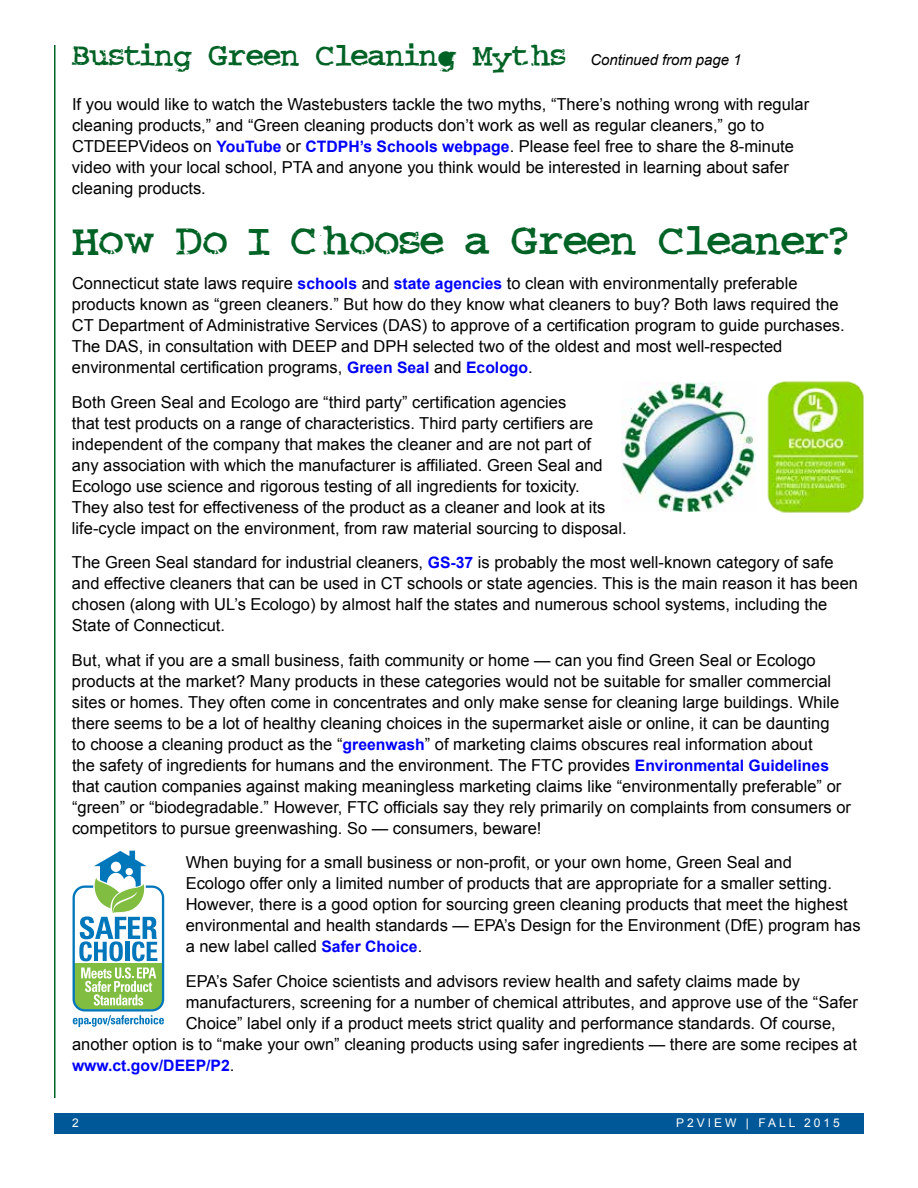
<style>
.page{position:relative;width:918px;height:1188px;background:#fff}
.page>*{position:absolute;margin:0;border:0;box-sizing:border-box;transform-origin:0 0}
.t1{font:49.5px "Crud Font";color:#006225}
.t2{font:36px "Crud Font";color:#006225}
.t3{font:16.5px/21px "Arial";color:#000}
.t4{font:700 15.75px "Arial";color:#00f}
.t5{font:italic 15px "Arial";letter-spacing:-.005em;color:#000}
.t6{font:12px "Arial";letter-spacing:.25em;color:#fff}
.s1{font-weight:700;font-size:15.75px;color:#00f}
.s2{font-weight:400;font-size:16.5px;color:#000}
</style>
<div class="page">
<div style="left:54px;top:1113px;width:810px;height:21px;background:#005898"></div>
<hr style="left:54px;top:45px;width:2px;height:1053px;background:#006225">
<img style="left:622px;top:382px;width:133px;height:130px">
<img style="left:767px;top:380px;width:98px;height:133px">
<div style="left:74px;top:963px;width:89px;height:33px;background:#81bd41"></div>
<div style="left:73px;top:885px;width:91px;height:127px;border:2px solid #0076bb;border-radius:11px"></div>
<svg style="left:79px;top:851px;width:78px;height:110px"></svg>
<svg style="left:73px;top:967px;width:91px;height:60px"></svg>
<h2 class="t2" style="left:72px;top:36px;width:496px">Busting Green Cleaning Myths</h2>
<p class="t5" style="left:590px;top:51px;width:153px">Continued from page 1</p>
<p class="t3" style="left:72px;top:94px;width:739px">If you would like to watch the Wastebusters tackle the two myths, “There’s nothing wrong with regular cleaning products,” and “Green cleaning products don’t work as well as regular cleaners,” go to CTDEEPVideos on <span class="s1">YouTube</span> or <span class="s1">CTDPH’s Schools webpage</span>. Please feel free to share the 8-minute video with your local school, PTA and anyone you think would be interested in learning about safer cleaning products.</p>
<h1 class="t1" style="left:72px;top:213px;width:777px">How Do I Choose a Green Cleaner?</h1>
<p class="t3" style="left:72px;top:273px;width:774px">Connecticut state laws require <span class="s1">schools</span> and <span class="s1">state agencies</span> to clean with environmentally preferable products known as “green cleaners.” But how do they know what cleaners to buy? Both laws required the CT Department of Administrative Services (DAS) to approve of a certification program to guide purchases.<br>The DAS, in consultation with DEEP and DPH selected two of the oldest and most well-respected environmental certification programs, <span class="s1">Green Seal</span> and <span class="s1">Ecologo</span>.</p>
<p class="t3" style="left:72px;top:391px;width:556px">Both Green Seal and Ecologo are “third party” certification agencies<br>that test products on a range of characteristics. Third party certifiers are independent of the company that makes the cleaner and are not part of<br>any association with which the manufacturer is affiliated. Green Seal and Ecologo use science and rigorous testing of all ingredients for toxicity.<br>They also test for effectiveness of the product as a cleaner and look at its life-cycle impact on the environment, from raw material sourcing to disposal.</p>
<p class="t3" style="left:72px;top:552px;width:788px">The Green Seal standard for industrial cleaners, <span class="s1">GS-37</span> is probably the most well-known category of safe and effective cleaners that can be used in CT schools or state agencies. This is the main reason it has been chosen (along with UL’s Ecologo) by almost half the states and numerous school systems, including the State of Connecticut.</p>
<p class="t3" style="left:72px;top:649px;width:781px">But, what if you are a small business, faith community or home — can you find Green Seal or Ecologo products at the market? Many products in these categories would not be suitable for smaller commercial sites or homes. They often come in concentrates and only make sense for cleaning large buildings. While there seems to be a lot of healthy cleaning choices in the supermarket aisle or online, it can be daunting<br>to choose a cleaning product as the “<span class="s1">greenwash</span>” of marketing claims obscures real information about<br>the safety of ingredients for humans and the environment. The FTC provides <span class="s1">Environmental Guidelines </span>that caution companies against making meaningless marketing claims like “environmentally preferable” or “green” or “biodegradable.” However, FTC officials say they rely primarily on complaints from consumers or competitors to pursue greenwashing. So — consumers, beware!</p>
<p class="t3" style="left:186px;top:852px;width:676px">When buying for a small business or non-profit, or your own home, Green Seal and<br>Ecologo offer only a limited number of products that are appropriate for a smaller setting.<br>However, there is a good option for sourcing green cleaning products that meet the highest environmental and health standards — EPA’s Design for the Environment (DfE) program has a new label called <span class="s1">Safer Choice</span>.</p>
<p class="t3" style="left:186px;top:970px;width:616px">EPA’s Safer Choice scientists and advisors review health and safety claims made by</p>
<p class="t3" style="left:186px;top:991px;width:674px">manufacturers, screening for a number of chemical attributes, and approve use of the “Safer</p>
<p class="t3" style="left:186px;top:1012px;width:652px">Choice” label only if a product meets strict quality and performance standards. Of course,</p>
<p class="t3" style="left:72px;top:1033px;width:787px">another option is to “make your own” cleaning products using safer ingredients — there are some recipes at</p>
<p class="t4" style="left:72px;top:1056px;width:164px">www.ct.gov/DEEP/P2<span class="s2">.</span></p>
<p class="t6" style="left:72px;top:1116px;width:8px">2</p>
<p class="t6" style="left:676px;top:1116px;width:165px">P2VIEW | FALL 2015</p>
</div>
